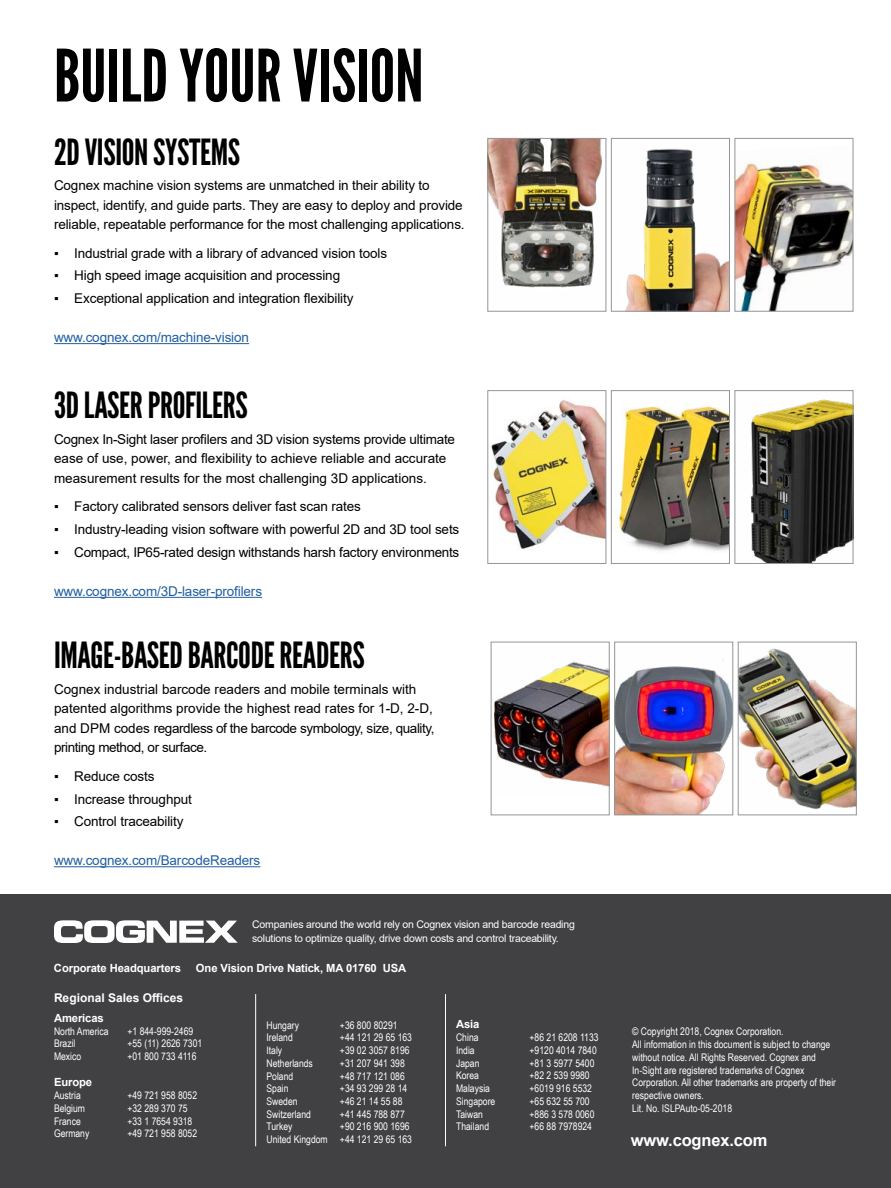
<style>
.page{position:relative;width:891px;height:1188px;background:#fff}
.page>*{position:absolute;margin:0;border:0;box-sizing:border-box;transform-origin:0 0}
.t1{font:72px "League Gothic";color:#000}
.t2{font:36px "League Gothic";letter-spacing:-.01em;color:#000}
.t3{font:700 16.5px "Arial";letter-spacing:-.01em;color:#fff}
.t4{font:13.5px/19.5px "Arial";letter-spacing:-.01em;color:#000}
.t5{font:13.5px "Arial";letter-spacing:-.01em;color:#215e9e}
.t6{font:700 12px "Arial";color:#fff}
.t7{font:700 11.25px "Arial";letter-spacing:-.01em;color:#fff}
.t8{font:10.5px/12.8px "Arial Narrow";color:#fff;text-align:right}
.t9{font:10.5px/13.5px "Arial";letter-spacing:-.02em;color:#fff}
</style>
<div class="page">
<div style="left:0;top:894px;width:891px;height:294px;background:#414042"></div>
<svg style="left:54px;top:920px;width:184px;height:23px"></svg>
<hr style="left:255px;top:994px;width:1px;height:152px;background:#fff">
<hr style="left:445px;top:994px;width:1px;height:152px;background:#fff">
<hr style="left:54px;top:866px;width:206px;height:1px;background:#215e9e">
<img style="left:494px;top:661px;width:113px;height:126px">
<div style="left:491px;top:642px;width:118px;height:173px;border:1px solid #939598"></div>
<img style="left:617px;top:660px;width:114px;height:153px">
<div style="left:615px;top:642px;width:118px;height:173px;border:1px solid #939598"></div>
<img style="left:740px;top:648px;width:115px;height:162px">
<div style="left:738px;top:642px;width:119px;height:173px;border:1px solid #939598"></div>
<hr style="left:54px;top:343px;width:195px;height:1px;background:#215e9e">
<hr style="left:54px;top:597px;width:208px;height:1px;background:#215e9e">
<img style="left:491px;top:400px;width:113px;height:149px">
<div style="left:488px;top:390px;width:118px;height:174px;border:1px solid #939598"></div>
<img style="left:618px;top:401px;width:110px;height:150px">
<div style="left:611px;top:390px;width:119px;height:174px;border:1px solid #939598"></div>
<img style="left:751px;top:399px;width:100px;height:163px">
<div style="left:735px;top:390px;width:118px;height:174px;border:1px solid #939598"></div>
<img style="left:490px;top:140px;width:112px;height:148px">
<div style="left:488px;top:138px;width:118px;height:173px;border:1px solid #939598"></div>
<img style="left:626px;top:148px;width:102px;height:161px">
<div style="left:611px;top:138px;width:119px;height:173px;border:1px solid #939598"></div>
<img style="left:737px;top:160px;width:114px;height:149px">
<div style="left:735px;top:138px;width:118px;height:173px;border:1px solid #939598"></div>
<h1 class="t1" style="left:54px;top:33px;width:371px">BUILD YOUR VISION</h1>
<h2 class="t2" style="left:54px;top:130px;width:188px">2D VISION SYSTEMS</h2>
<p class="t4" style="left:54px;top:176px;width:412px">Cognex machine vision systems are unmatched in their ability to inspect, identify, and guide parts. They are easy to deploy and provide reliable, repeatable performance for the most challenging applications.</p>
<p class="t4" style="left:54px;top:243px;width:335px">▪ Industrial grade with a library of advanced vision tools</p>
<p class="t4" style="left:54px;top:266px;width:288px">▪ High speed image acquisition and processing</p>
<p class="t4" style="left:54px;top:289px;width:301px">▪ Exceptional application and integration flexibility</p>
<p class="t5" style="left:54px;top:328px;width:197px">www.cognex.com/machine-vision</p>
<h2 class="t2" style="left:54px;top:384px;width:195px">3D LASER PROFILERS</h2>
<p class="t4" style="left:54px;top:429px;width:403px">Cognex In-Sight laser profilers and 3D vision systems provide ultimate ease of use, power, and flexibility to achieve reliable and accurate measurement results for the most challenging 3D applications.</p>
<p class="t4" style="left:54px;top:497px;width:308px">▪ Factory calibrated sensors deliver fast scan rates</p>
<p class="t4" style="left:54px;top:520px;width:407px">▪ Industry-leading vision software with powerful 2D and 3D tool sets</p>
<p class="t4" style="left:54px;top:542px;width:407px">▪ Compact, IP65-rated design withstands harsh factory environments</p>
<p class="t5" style="left:54px;top:582px;width:210px">www.cognex.com/3D-laser-profilers</p>
<h2 class="t2" style="left:54px;top:634px;width:312px">IMAGE-BASED BARCODE READERS</h2>
<p class="t4" style="left:54px;top:679px;width:382px">Cognex industrial barcode readers and mobile terminals with patented algorithms provide the highest read rates for 1-D, 2-D, and DPM codes regardless of the barcode symbology, size, quality, printing method, or surface.</p>
<p class="t4" style="left:54px;top:766px;width:102px">▪ Reduce costs</p>
<p class="t4" style="left:54px;top:789px;width:139px">▪ Increase throughput</p>
<p class="t4" style="left:54px;top:812px;width:131px">▪ Control traceability</p>
<p class="t5" style="left:54px;top:851px;width:208px">www.cognex.com/BarcodeReaders</p>
<p class="t9" style="left:252px;top:917px;width:324px">Companies around the world rely on Cognex vision and barcode reading solutions to optimize quality, drive down costs and control traceability.</p>
<p class="t7" style="left:54px;top:960px;width:129px">Corporate Headquarters</p>
<p class="t7" style="left:196px;top:960px;width:212px">One Vision Drive Natick, MA 01760 USA</p>
<p class="t6" style="left:54px;top:989px;width:131px">Regional Sales Offices</p>
<p class="t7" style="left:54px;top:1010px;width:51px">Americas</p>
<p class="t8" style="left:54px;top:1024px;width:56px">North America</p>
<p class="t8" style="left:128px;top:1024px;width:67px">+1 844-999-2469</p>
<p class="t8" style="left:54px;top:1037px;width:23px">Brazil</p>
<p class="t8" style="left:128px;top:1037px;width:76px">+55 (11) 2626 7301</p>
<p class="t8" style="left:54px;top:1050px;width:29px">Mexico</p>
<p class="t8" style="left:128px;top:1050px;width:71px">+01 800 733 4116</p>
<p class="t7" style="left:54px;top:1075px;width:40px">Europe</p>
<p class="t8" style="left:54px;top:1089px;width:28px">Austria</p>
<p class="t8" style="left:128px;top:1089px;width:71px">+49 721 958 8052</p>
<p class="t8" style="left:54px;top:1102px;width:33px">Belgium</p>
<p class="t8" style="left:128px;top:1102px;width:62px">+32 289 370 75</p>
<p class="t8" style="left:54px;top:1114px;width:28px">France</p>
<p class="t8" style="left:128px;top:1114px;width:66px">+33 1 7654 9318</p>
<p class="t8" style="left:54px;top:1127px;width:37px">Germany</p>
<p class="t8" style="left:128px;top:1127px;width:71px">+49 721 958 8052</p>
<p class="t8" style="left:266px;top:1018px;width:34px">Hungary</p>
<p class="t8" style="left:340px;top:1018px;width:59px">+36 800 80291</p>
<p class="t8" style="left:266px;top:1031px;width:28px">Ireland</p>
<p class="t8" style="left:340px;top:1031px;width:74px">+44 121 29 65 163</p>
<p class="t8" style="left:266px;top:1044px;width:17px">Italy</p>
<p class="t8" style="left:340px;top:1044px;width:71px">+39 02 3057 8196</p>
<p class="t8" style="left:266px;top:1056px;width:48px">Netherlands</p>
<p class="t8" style="left:340px;top:1056px;width:66px">+31 207 941 398</p>
<p class="t8" style="left:266px;top:1069px;width:28px">Poland</p>
<p class="t8" style="left:340px;top:1069px;width:66px">+48 717 121 086</p>
<p class="t8" style="left:266px;top:1082px;width:24px">Spain</p>
<p class="t8" style="left:340px;top:1082px;width:69px">+34 93 299 28 14</p>
<p class="t8" style="left:266px;top:1095px;width:33px">Sweden</p>
<p class="t8" style="left:340px;top:1095px;width:64px">+46 21 14 55 88</p>
<p class="t8" style="left:266px;top:1107px;width:46px">Switzerland</p>
<p class="t8" style="left:340px;top:1107px;width:66px">+41 445 788 877</p>
<p class="t8" style="left:266px;top:1120px;width:28px">Turkey</p>
<p class="t8" style="left:266px;top:1120px;width:147px">+90 216 900 1696<br>United Kingdom +44 121 29 65 163</p>
<p class="t7" style="left:456px;top:1016px;width:25px">Asia</p>
<p class="t8" style="left:456px;top:1031px;width:24px">China</p>
<p class="t8" style="left:530px;top:1031px;width:71px">+86 21 6208 1133</p>
<p class="t8" style="left:456px;top:1043px;width:20px">India</p>
<p class="t8" style="left:530px;top:1043px;width:69px">+9120 4014 7840</p>
<p class="t8" style="left:456px;top:1056px;width:25px">Japan</p>
<p class="t8" style="left:530px;top:1056px;width:66px">+81 3 5977 5400</p>
<p class="t8" style="left:456px;top:1069px;width:24px">Korea</p>
<p class="t8" style="left:530px;top:1069px;width:62px">+82 2 539 9980</p>
<p class="t8" style="left:456px;top:1082px;width:35px">Malaysia</p>
<p class="t8" style="left:530px;top:1082px;width:64px">+6019 916 5532</p>
<p class="t8" style="left:456px;top:1094px;width:41px">Singapore</p>
<p class="t8" style="left:530px;top:1094px;width:62px">+65 632 55 700</p>
<p class="t8" style="left:456px;top:1107px;width:28px">Taiwan</p>
<p class="t8" style="left:530px;top:1107px;width:66px">+886 3 578 0060</p>
<p class="t8" style="left:456px;top:1120px;width:35px">Thailand</p>
<p class="t8" style="left:530px;top:1120px;width:64px">+66 88 7978924</p>
<p class="t8" style="left:632px;top:1025px;width:205px;text-align:left">© Copyright 2018, Cognex Corporation.<br>All information in this document is subject to change without notice. All Rights Reserved. Cognex and In-Sight are registered trademarks of Cognex Corporation. All other trademarks are property of their respective owners.<br>Lit. No. ISLPAuto-05-2018</p>
<p class="t3" style="left:631px;top:1129px;width:138px">www.cognex.com</p>
</div>
